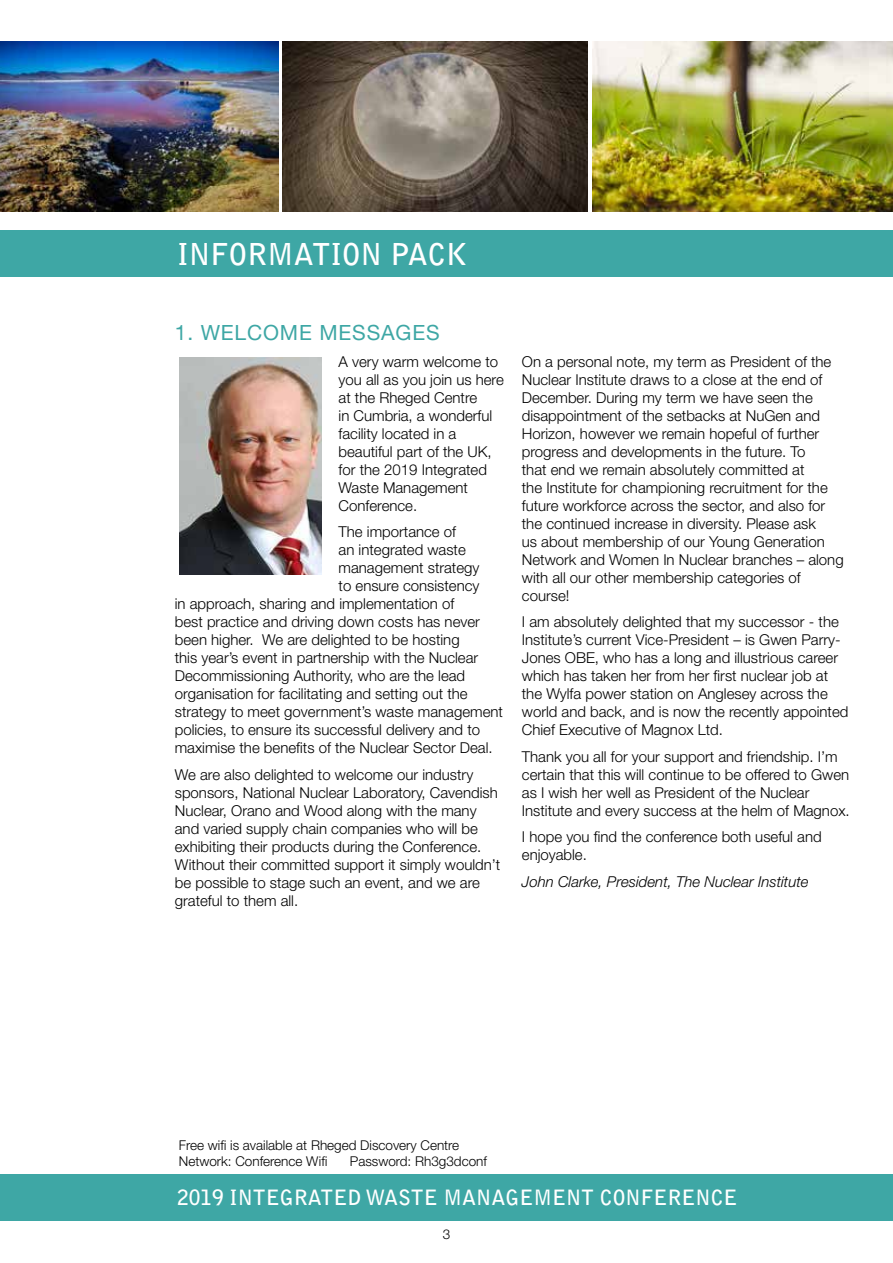
<style>
.page{position:relative;width:893px;height:1263px;background:#fff}
.page>*{position:absolute;margin:0;border:0;box-sizing:border-box;transform-origin:0 0}
.t1{font:700 30px "Bell Gothic Std";color:#fff}
.t2{font:700 21px "Bell Gothic Std";color:#fff}
.t3{font:21px "Helvetica Neue LT Std";letter-spacing:.04em;color:#3ea7a5}
.t4{font:300 15px/18px "Helvetica Neue LT Std";color:#000}
.t5{font:italic 300 15px "Helvetica Neue LT Std";color:#000}
.t6{font:300 13.5px/16.2px "Helvetica Neue LT Std";color:#000}
</style>
<div class="page">
<div style="left:0;top:1174px;width:893px;height:46px;background:#3ea7a5"></div>
<img style="left:283px;top:42px;width:305px;height:169px">
<img style="left:592px;top:42px;width:301px;height:169px">
<div style="left:0;top:230px;width:893px;height:47px;background:#3ea7a5"></div>
<img style="left:0;top:42px;width:279px;height:169px">
<img style="left:180px;top:357px;width:142px;height:218px">
<h1 class="t1" style="left:177px;top:236px;width:291px">INFORMATION PACK</h1>
<h2 class="t3" style="left:175px;top:320px;width:266px">1. WELCOME MESSAGES</h2>
<p class="t4" style="left:339px;top:352px;width:167px">A very warm welcome to you all as you join us here at the Rheged Centre<br>in Cumbria, a wonderful facility located in a beautiful part of the UK, for the 2019 Integrated<br>Waste Management<br>Conference.</p>
<p class="t4" style="left:339px;top:523px;width:119px">The importance of</p>
<p class="t4" style="left:339px;top:541px;width:129px">an integrated waste</p>
<p class="t4" style="left:339px;top:559px;width:142px">management strategy</p>
<p class="t4" style="left:339px;top:577px;width:142px">to ensure consistency</p>
<p class="t4" style="left:175px;top:595px;width:281px">in approach, sharing and implementation of</p>
<p class="t4" style="left:175px;top:613px;width:307px">best practice and driving down costs has never</p>
<p class="t4" style="left:175px;top:631px;width:286px">been higher. We are delighted to be hosting</p>
<p class="t4" style="left:175px;top:649px;width:305px">this year’s event in partnership with the Nuclear</p>
<p class="t4" style="left:175px;top:667px;width:292px">Decommissioning Authority, who are the lead</p>
<p class="t4" style="left:175px;top:685px;width:294px">organisation for facilitating and setting out the</p>
<p class="t4" style="left:175px;top:703px;width:330px">strategy to meet government’s waste management</p>
<p class="t4" style="left:175px;top:721px;width:307px">policies, to ensure its successful delivery and to</p>
<p class="t4" style="left:175px;top:739px;width:319px">maximise the benefits of the Nuclear Sector Deal.</p>
<p class="t4" style="left:175px;top:765px;width:327px">We are also delighted to welcome our industry sponsors, National Nuclear Laboratory, Cavendish Nuclear, Orano and Wood along with the many and varied supply chain companies who will be exhibiting their products during the Conference.<br>Without their committed support it simply wouldn’t be possible to stage such an event, and we are grateful to them all.</p>
<p class="t4" style="left:522px;top:352px;width:323px">On a personal note, my term as President of the Nuclear Institute draws to a close at the end of December. During my term we have seen the disappointment of the setbacks at NuGen and Horizon, however we remain hopeful of further progress and developments in the future. To<br>that end we remain absolutely committed at<br>the Institute for championing recruitment for the future workforce across the sector, and also for the continued increase in diversity. Please ask<br>us about membership of our Young Generation Network and Women In Nuclear branches – along with all our other membership categories of course!</p>
<p class="t4" style="left:522px;top:613px;width:328px">I am absolutely delighted that my successor - the Institute’s current Vice-President – is Gwen Parry-Jones OBE, who has a long and illustrious career which has taken her from her first nuclear job at the Wylfa power station on Anglesey across the world and back, and is now the recently appointed Chief Executive of Magnox Ltd.</p>
<p class="t4" style="left:522px;top:747px;width:329px">Thank you all for your support and friendship. I’m certain that this will continue to be offered to Gwen as I wish her well as President of the Nuclear Institute and every success at the helm of Magnox.</p>
<p class="t4" style="left:522px;top:828px;width:301px">I hope you find the conference both useful and enjoyable.</p>
<p class="t5" style="left:522px;top:873px;width:288px">John Clarke, President, The Nuclear Institute</p>
<p class="t6" style="left:179px;top:1136px;width:282px">Free wifi is available at Rheged Discovery Centre<br>Network: Conference Wifi</p>
<p class="t6" style="left:350px;top:1153px;width:139px">Password: Rh3g3dconf</p>
<h2 class="t2" style="left:177px;top:1184px;width:562px">2019 INTEGRATED WASTE MANAGEMENT CONFERENCE</h2>
<p class="t6" style="left:443px;top:1225px;width:9px">3</p>
</div>
